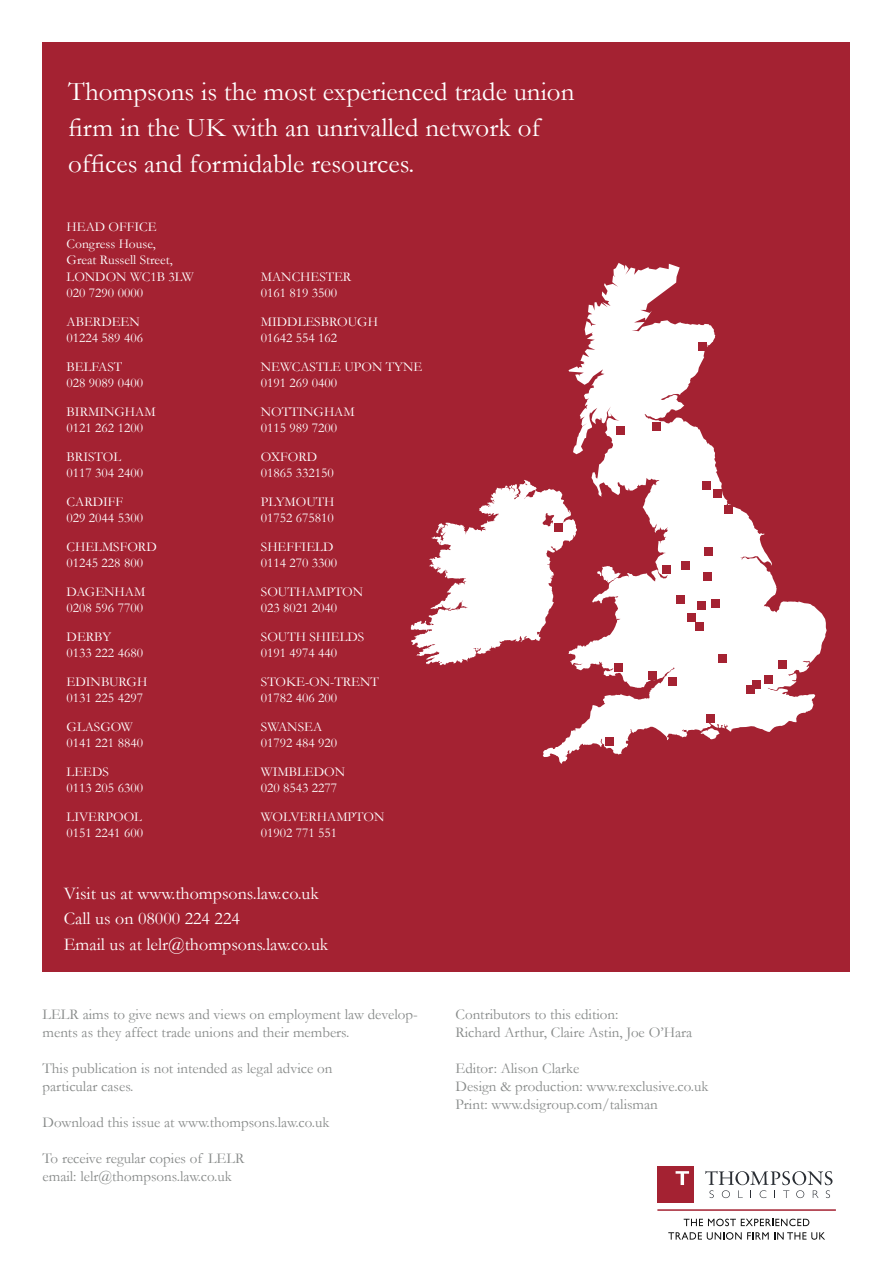
<style>
.page{position:relative;width:893px;height:1263px;background:#fff}
.page>*{position:absolute;margin:0;border:0;box-sizing:border-box;transform-origin:0 0}
.t1{font:27px/36px "Garamond";color:#fff}
.t2{font:18px/25.5px "Garamond";color:#fff}
.t3{font:15px/18px "Garamond";color:#878a89}
.t4{font:13.5px/16.5px "Garamond";color:#fff}
</style>
<div class="page">
<div style="left:43px;top:43px;width:807px;height:929px;background:#a42232"></div>
<svg style="left:543px;top:263px;width:284px;height:501px"></svg>
<svg style="left:701px;top:728px;width:19px;height:11px"></svg>
<svg style="left:597px;top:566px;width:23px;height:17px"></svg>
<svg style="left:411px;top:480px;width:166px;height:185px"></svg>
<div style="left:605px;top:737px;width:9px;height:9px;background:#a42232"></div>
<div style="left:706px;top:714px;width:8px;height:9px;background:#a42232"></div>
<div style="left:554px;top:523px;width:9px;height:8px;background:#a42232"></div>
<div style="left:668px;top:677px;width:9px;height:8px;background:#a42232"></div>
<div style="left:648px;top:671px;width:9px;height:8px;background:#a42232"></div>
<div style="left:614px;top:663px;width:8px;height:8px;background:#a42232"></div>
<div style="left:662px;top:566px;width:8px;height:8px;background:#a42232"></div>
<div style="left:681px;top:561px;width:9px;height:9px;background:#a42232"></div>
<div style="left:703px;top:572px;width:8px;height:8px;background:#a42232"></div>
<div style="left:704px;top:547px;width:8px;height:8px;background:#a42232"></div>
<div style="left:695px;top:622px;width:8px;height:9px;background:#a42232"></div>
<div style="left:676px;top:595px;width:9px;height:9px;background:#a42232"></div>
<div style="left:711px;top:600px;width:9px;height:8px;background:#a42232"></div>
<div style="left:752px;top:680px;width:8px;height:9px;background:#a42232"></div>
<div style="left:718px;top:654px;width:8px;height:9px;background:#a42232"></div>
<div style="left:778px;top:660px;width:9px;height:8px;background:#a42232"></div>
<div style="left:702px;top:481px;width:9px;height:9px;background:#a42232"></div>
<div style="left:714px;top:490px;width:8px;height:8px;background:#a42232"></div>
<div style="left:724px;top:505px;width:8px;height:9px;background:#a42232"></div>
<div style="left:653px;top:423px;width:8px;height:8px;background:#a42232"></div>
<div style="left:616px;top:426px;width:9px;height:9px;background:#a42232"></div>
<div style="left:687px;top:613px;width:9px;height:9px;background:#a42232"></div>
<div style="left:764px;top:675px;width:8px;height:9px;background:#a42232"></div>
<div style="left:657px;top:1166px;width:37px;height:37px;background:#a42232"></div>
<svg style="left:705px;top:1171px;width:127px;height:27px"></svg>
<svg style="left:676px;top:1171px;width:13px;height:14px"></svg>
<svg style="left:684px;top:1218px;width:125px;height:8px"></svg>
<svg style="left:668px;top:1232px;width:157px;height:8px"></svg>
<hr style="left:657px;top:1209px;width:179px;height:2px;background:#a42232">
<div style="left:697px;top:601px;width:9px;height:8px;background:#a42232"></div>
<div style="left:746px;top:685px;width:8px;height:9px;background:#a42232"></div>
<div style="left:698px;top:342px;width:9px;height:9px;background:#a42232"></div>
<h1 class="t1" style="left:68px;top:73px;width:508px">Thompsons is the most experienced trade union firm in the UK with an unrivalled network of offices and formidable resources.</h1>
<p class="t4" style="left:67px;top:219px;width:129px">HEAD OFFICE<br>Congress House,<br>Great Russell Street,<br>LONDON WC1B 3LW<br>020 7290 0000</p>
<p class="t4" style="left:67px;top:313px;width:78px">aberdeen<br>01224 589 406</p>
<p class="t4" style="left:67px;top:358px;width:78px">BELFAST<br>028 9089 0400</p>
<p class="t4" style="left:67px;top:403px;width:91px">BIRMINGHAM<br>0121 262 1200</p>
<p class="t4" style="left:67px;top:448px;width:78px">BRISTOL<br>0117 304 2400</p>
<p class="t4" style="left:67px;top:493px;width:78px">CARDIFF<br>029 2044 5300</p>
<p class="t4" style="left:67px;top:538px;width:92px">CHELMSFORD<br>01245 228 800</p>
<p class="t4" style="left:67px;top:583px;width:80px">DAGENHAM<br>0208 596 7700</p>
<p class="t4" style="left:67px;top:628px;width:20px">Derb</p>
<p class="t4" style="left:67px;top:628px;width:78px;text-align:center">y<br>0133 222 4680</p>
<p class="t4" style="left:67px;top:673px;width:82px">EDINBURGH<br>0131 225 4297</p>
<p class="t4" style="left:67px;top:718px;width:78px">GLASGOW<br>0141 221 8840</p>
<p class="t4" style="left:67px;top:763px;width:78px">LEEDS<br>0113 205 6300</p>
<p class="t4" style="left:67px;top:808px;width:78px">LIVERPOOL<br>0151 2241 600</p>
<p class="t4" style="left:261px;top:268px;width:92px">MANCHESTER<br>0161 819 3500</p>
<p class="t4" style="left:261px;top:313px;width:119px">MIDDLESBROUGH<br>01642 554 162</p>
<p class="t4" style="left:261px;top:358px;width:163px">NEWCASTLE UPON TYNE<br>0191 269 0400</p>
<p class="t4" style="left:261px;top:403px;width:95px">NOTTINGHAM<br>0115 989 7200</p>
<p class="t4" style="left:261px;top:448px;width:75px">oxford<br>01865 332150</p>
<p class="t4" style="left:261px;top:493px;width:75px">PLYMOUTH<br>01752 675810</p>
<p class="t4" style="left:261px;top:538px;width:78px">SHEFFIELD<br>0114 270 3300</p>
<p class="t4" style="left:261px;top:583px;width:104px">SOUTHAMPTON<br>023 8021 2040</p>
<p class="t4" style="left:261px;top:628px;width:105px">SOUTH SHIELDS<br>0191 4974 440</p>
<p class="t4" style="left:261px;top:673px;width:119px">STOKE-ON-TRENT<br>01782 406 200</p>
<p class="t4" style="left:261px;top:718px;width:78px">SWANSEA<br>01792 484 920</p>
<p class="t4" style="left:261px;top:763px;width:78px">Wimbledon<br>020 8543 2277</p>
<p class="t4" style="left:261px;top:808px;width:78px">Wolverhampton<br>01902 771 551</p>
<h2 class="t2" style="left:64px;top:880px;width:266px">Visit us at www.thompsons.law.co.uk<br>Call us on 08000 224 224<br>Email us at lelr@thompsons.law.co.uk</h2>
<p class="t3" style="left:43px;top:1005px;width:377px">LELR aims to give news and views on employment law develop&shy;ments as they affect trade unions and their members.</p>
<p class="t3" style="left:43px;top:1059px;width:291px">This publication is not intended as legal advice on particular cases.</p>
<p class="t3" style="left:43px;top:1113px;width:288px">Download this issue at www.thompsons.law.co.uk</p>
<p class="t3" style="left:43px;top:1149px;width:203px">To receive regular copies of LELR email: lelr@thompsons.law.co.uk</p>
<p class="t3" style="left:455px;top:1005px;width:238px">Contributors to this edition:<br>Richard Arthur, Claire Astin, Joe O’Hara</p>
<p class="t3" style="left:455px;top:1059px;width:254px">Editor: Alison Clarke<br>Design &amp; production: www.rexclusive.co.uk<br>Print: www.dsigroup.com/talisman</p>
</div>
